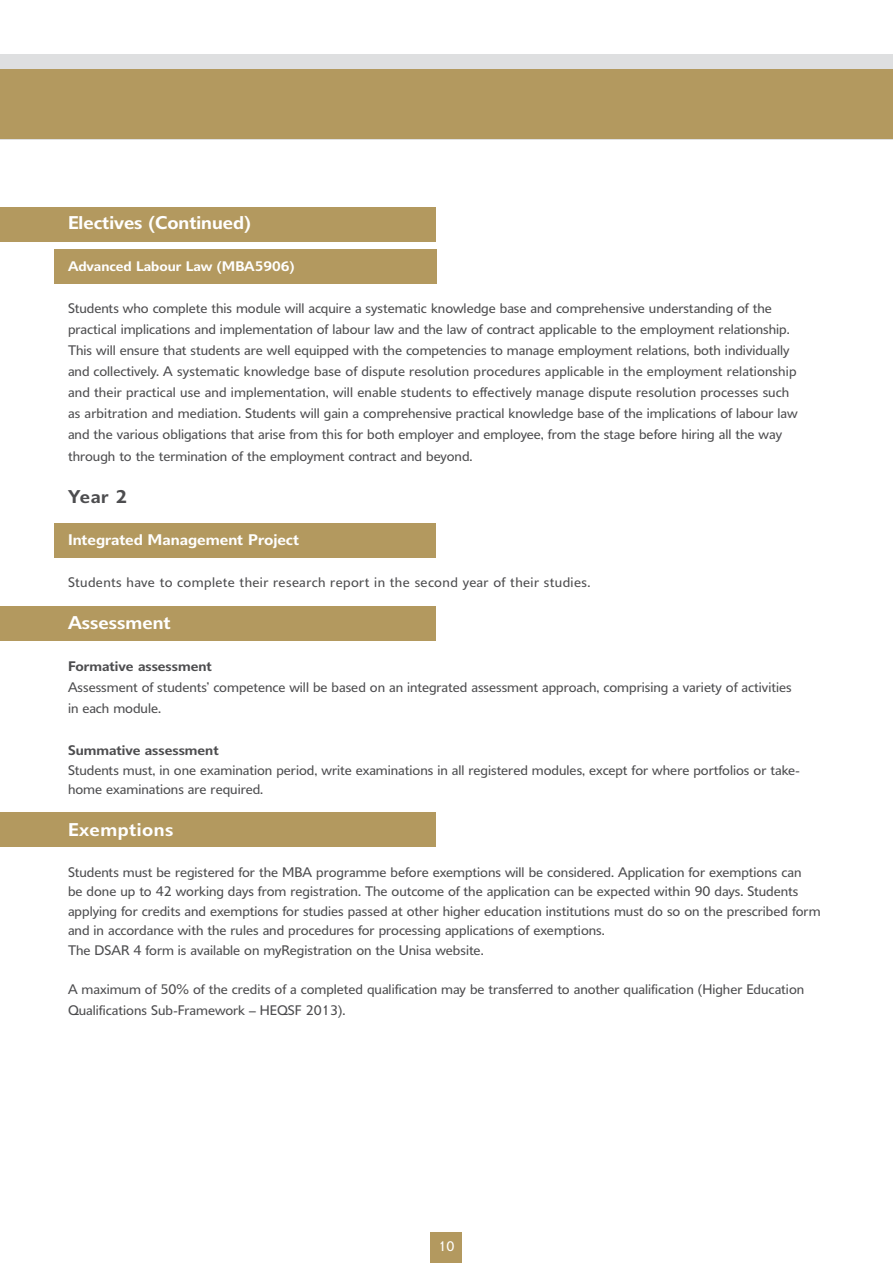
<style>
.page{position:relative;width:893px;height:1263px;background:#fff}
.page>*{position:absolute;margin:0;border:0;box-sizing:border-box;transform-origin:0 0}
.t1{font:600 18px "Delargo DT";color:#fff}
.t2{font:600 18px "Delargo DT";letter-spacing:.03em;color:#fff}
.t3{font:600 18px "Delargo DT";color:#4d4d4f}
.t4{font:600 15px "Delargo DT";color:#fff}
.t5{font:13.5px/21.1px "Delargo DT";color:#4d4d4f}
.t6{font:13.5px "Delargo DT";letter-spacing:.03em;color:#4d4d4f}
.t7{font:600 13.5px "Delargo DT";color:#4d4d4f}
.t8{font:600 13.5px "Delargo DT";color:#fff}
.t9{font:13.5px "Delargo DT";color:#fff}
</style>
<div class="page">
<div style="left:0;top:54px;width:893px;height:85px;background:#dedfe0"></div>
<div style="left:0;top:69px;width:893px;height:70px;background:#b3995f"></div>
<div style="left:431px;top:1233px;width:31px;height:30px;background:#b3995f"></div>
<div style="left:54px;top:250px;width:382px;height:34px;background:#b3995f"></div>
<div style="left:54px;top:523px;width:382px;height:34px;background:#b3995f"></div>
<div style="left:0;top:207px;width:436px;height:34px;background:#b3995f"></div>
<div style="left:0;top:607px;width:436px;height:34px;background:#b3995f"></div>
<div style="left:0;top:812px;width:436px;height:34px;background:#b3995f"></div>
<h1 class="t1" style="left:68px;top:212px;width:184px">Electives (Continued)</h1>
<p class="t8" style="left:68px;top:258px;width:228px">Advanced Labour Law (MBA5906)</p>
<p class="t5" style="left:68px;top:298px;width:731px">Students who complete this module will acquire a systematic knowledge base and comprehensive understanding of the practical implications and implementation of labour law and the law of contract applicable to the employment relationship.<br>This will ensure that students are well equipped with the competencies to manage employment relations, both individually and collectively. A systematic knowledge base of dispute resolution procedures applicable in the employment relationship and their practical use and implementation, will enable students to effectively manage dispute resolution processes such as arbitration and mediation. Students will gain a comprehensive practical knowledge base of the implications of labour law and the various obligations that arise from this for both employer and employee, from the stage before hiring all the way through to the termination of the employment contract and beyond.</p>
<h1 class="t3" style="left:68px;top:486px;width:61px">Year 2</h1>
<p class="t4" style="left:68px;top:530px;width:233px">Integrated Management Project</p>
<p class="t6" style="left:68px;top:574px;width:524px">Students have to complete their research report in the second year of their studies.</p>
<h1 class="t1" style="left:68px;top:612px;width:104px">Assessment</h1>
<p class="t7" style="left:68px;top:658px;width:145px">Formative assessment</p>
<p class="t5" style="left:68px;top:676px;width:725px">Assessment of students’ competence will be based on an integrated assessment approach, comprising a variety of activities in each module.</p>
<p class="t7" style="left:68px;top:742px;width:152px">Summative assessment</p>
<p class="t5" style="left:68px;top:760px;width:734px;line-height:19.5px">Students must, in one examination period, write examinations in all registered modules, except for where portfolios or take&shy;home examinations are required.</p>
<h1 class="t2" style="left:68px;top:819px;width:107px">Exemptions</h1>
<p class="t5" style="left:68px;top:862px;width:754px;line-height:19.5px">Students must be registered for the MBA programme before exemptions will be considered. Application for exemptions can<br>be done up to 42 working days from registration. The outcome of the application can be expected within 90 days. Students applying for credits and exemptions for studies passed at other higher education institutions must do so on the prescribed form and in accordance with the rules and procedures for processing applications of exemptions.<br>The DSAR 4 form is available on myRegistration on the Unisa website.</p>
<p class="t5" style="left:68px;top:978px;width:738px;line-height:21.6px">A maximum of 50% of the credits of a completed qualification may be transferred to another qualification (Higher Education<br>Qualifications Sub-Framework – HEQSF 2013).</p>
<p class="t9" style="left:438px;top:1237px;width:18px">10</p>
</div>
